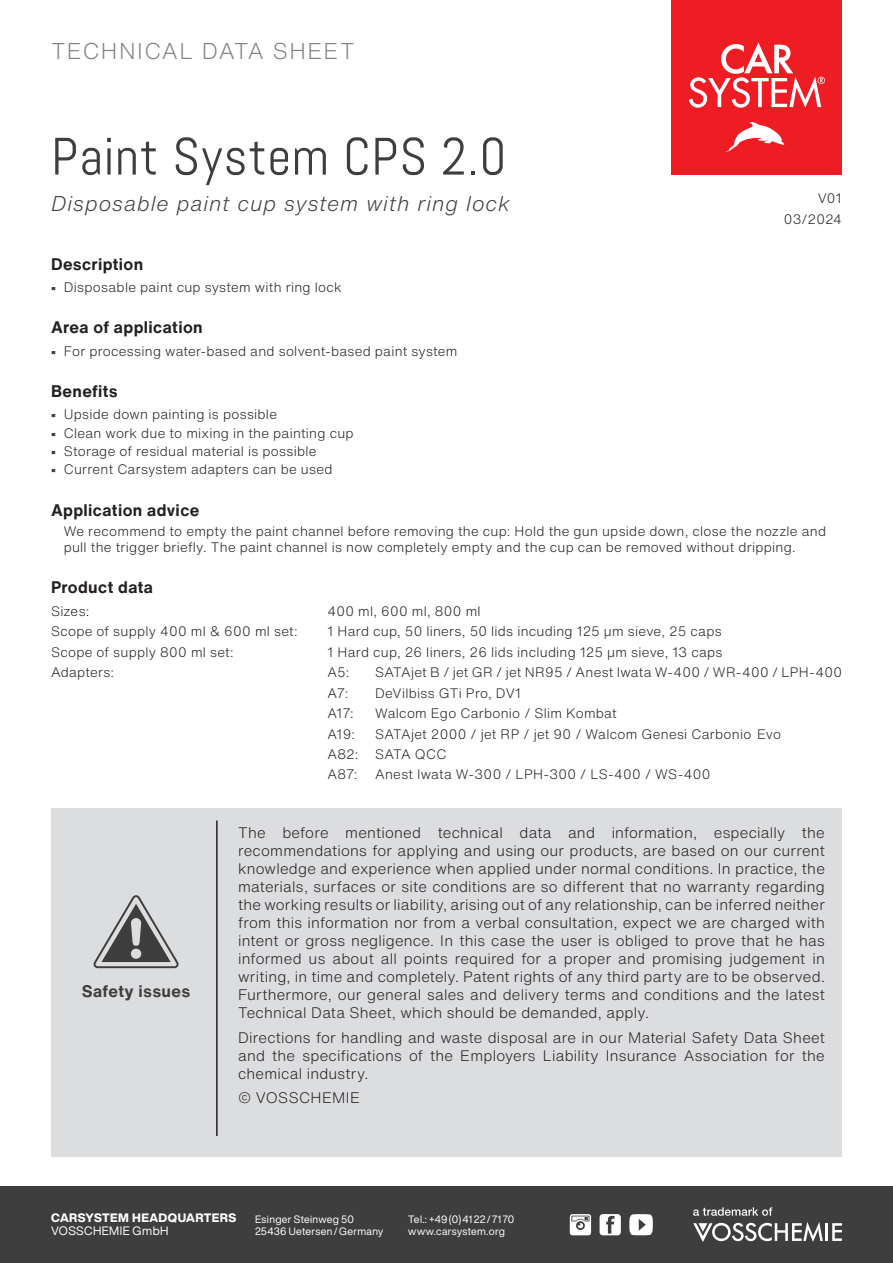
<style>
.page{position:relative;width:893px;height:1263px;background:#fff}
.page>*{position:absolute;margin:0;border:0;box-sizing:border-box;transform-origin:0 0}
.t1{font:52.5px "Abel";letter-spacing:.02em;color:#3e3e3f}
.t2{font:300 22.5px "Helvetica Now Text";letter-spacing:.065em;color:#808285}
.t3{font:italic 300 21px "Helvetica Now Text";letter-spacing:.045em;color:#3e3e3f}
.Subheadlines{font:700 16.5px "Helvetica Now Text";letter-spacing:.02em;color:#231f20}
.Subheadlines-2{font:700 16.5px "Helvetica Now Text";letter-spacing:.02em;color:#3e3e3f}
.Copy{font:300 15px/18px "Helvetica Now Text";letter-spacing:.015em;color:#231f20;text-align:justify}
.Aufzaehlung{font:300 13.5px/20.4px "Helvetica Now Text";letter-spacing:.02em;color:#231f20;text-align:right}
.Copy-2{font:300 13.5px "Helvetica Now Text";letter-spacing:.02em;color:#231f20}
.t4{font:800 12px "Helvetica Now Display";letter-spacing:.03em;color:#fff}
.t5{font:12px "Helvetica Now Display";letter-spacing:.04em;color:#fff}
.t6{font:10.5px/12px "Helvetica Now Display";letter-spacing:.03em;color:#fff}
.s1{font-weight:700;font-size:12px;color:#3e3e3f}
</style>
<div class="page">
<div style="left:0;top:1186px;width:893px;height:77px;background:#3e3e3f"></div>
<svg style="left:629px;top:1214px;width:24px;height:21px"></svg>
<svg style="left:600px;top:1214px;width:21px;height:21px"></svg>
<svg style="left:570px;top:1214px;width:21px;height:21px"></svg>
<div style="left:672px;top:0;width:170px;height:174px;background:#ee1d23"></div>
<svg style="left:689px;top:43px;width:136px;height:65px"></svg>
<svg style="left:726px;top:122px;width:58px;height:30px"></svg>
<hr style="left:825px;top:1223px;width:3px;height:18px;background:#fff">
<svg style="left:832px;top:1223px;width:10px;height:18px"></svg>
<svg style="left:693px;top:1222px;width:130px;height:20px"></svg>
<svg style="left:693px;top:1207px;width:79px;height:9px"></svg>
<div style="left:51px;top:808px;width:170px;height:349px;background:#dcdddf"></div>
<div style="left:221px;top:808px;width:621px;height:349px;background:#dcdddf"></div>
<svg style="left:93px;top:895px;width:86px;height:73px"></svg>
<hr style="left:216px;top:820px;width:2px;height:316px;background:#231f20">
<h2 class="t2" style="left:51px;top:34px;width:305px">TECHNICAL DATA SHEET</h2>
<h1 class="t1" style="left:51px;top:123px;width:457px">Paint System CPS 2.0</h1>
<h3 class="t3" style="left:51px;top:188px;width:460px">Disposable paint cup system with ring lock</h3>
<p class="Aufzaehlung" style="left:784px;top:188px;width:60px">V01<br>03/2024</p>
<p class="Subheadlines" style="left:51px;top:251px;width:94px">Description</p>
<p class="Aufzaehlung" style="left:51px;top:277px;width:292px"><span class="s1">∙</span> Disposable paint cup system with ring lock</p>
<p class="Subheadlines" style="left:51px;top:315px;width:153px">Area of application</p>
<p class="Aufzaehlung" style="left:51px;top:340px;width:408px"><span class="s1">∙</span> For processing water-based and solvent-based paint system</p>
<p class="Subheadlines" style="left:51px;top:379px;width:68px">Benefits</p>
<p class="Aufzaehlung" style="left:51px;top:404px;width:228px"><span class="s1">∙</span> Upside down painting is possible</p>
<p class="Aufzaehlung" style="left:51px;top:422px;width:304px"><span class="s1">∙</span> Clean work due to mixing in the painting cup</p>
<p class="Aufzaehlung" style="left:51px;top:441px;width:267px"><span class="s1">∙</span> Storage of residual material is possible</p>
<p class="Aufzaehlung" style="left:51px;top:459px;width:283px"><span class="s1">∙</span> Current Carsystem adapters can be used</p>
<p class="Subheadlines" style="left:51px;top:497px;width:150px">Application advice</p>
<p class="Aufzaehlung" style="left:64px;top:523px;width:764px;line-height:16.2px;text-align:left">We recommend to empty the paint channel before removing the cup: Hold the gun upside down, close the nozzle and pull the trigger briefly. The paint channel is now completely empty and the cup can be removed without dripping.</p>
<p class="Subheadlines" style="left:51px;top:575px;width:104px">Product data</p>
<p class="Copy-2" style="left:51px;top:601px;width:40px">Sizes:</p>
<p class="Copy-2" style="left:327px;top:601px;width:155px">400 ml, 600 ml, 800 ml</p>
<p class="Copy-2" style="left:51px;top:621px;width:248px">Scope of supply 400 ml &amp; 600 ml set:</p>
<p class="Copy-2" style="left:327px;top:621px;width:396px">1 Hard cup, 50 liners, 50 lids incuding 125 µm sieve, 25 caps</p>
<p class="Copy-2" style="left:51px;top:642px;width:184px">Scope of supply 800 ml set:</p>
<p class="Copy-2" style="left:327px;top:642px;width:397px">1 Hard cup, 26 liners, 26 lids including 125 µm sieve, 13 caps</p>
<p class="Copy-2" style="left:51px;top:662px;width:65px">Adapters:</p>
<p class="Copy-2" style="left:327px;top:662px;width:23px">A5:</p>
<p class="Copy-2" style="left:375px;top:662px;width:468px">SATAjet B / jet GR / jet NR95 / Anest Iwata W-400 / WR-400 / LPH-400</p>
<p class="Copy-2" style="left:327px;top:683px;width:22px">A7:</p>
<p class="Copy-2" style="left:375px;top:683px;width:148px">DeVilbiss GTi Pro, DV1</p>
<p class="Copy-2" style="left:327px;top:703px;width:28px">A17:</p>
<p class="Copy-2" style="left:375px;top:703px;width:243px">Walcom Ego Carbonio / Slim Kombat</p>
<p class="Copy-2" style="left:327px;top:724px;width:29px">A19:</p>
<p class="Copy-2" style="left:375px;top:724px;width:407px">SATAjet 2000 / jet RP / jet 90 / Walcom Genesi Carbonio Evo</p>
<p class="Copy-2" style="left:327px;top:744px;width:120px">A82: SATA QCC</p>
<p class="Copy-2" style="left:327px;top:764px;width:31px">A87:</p>
<p class="Copy-2" style="left:375px;top:764px;width:337px">Anest Iwata W-300 / LPH-300 / LS-400 / WS-400</p>
<p class="Subheadlines-2" style="left:82px;top:978px;width:110px">Safety issues</p>
<p class="Copy" style="left:238px;top:823px;width:588px">The before mentioned technical data and information, especially the recommendations for applying and using our products, are based on our current knowledge and experience when applied under normal conditions. In practice, the materials, surfaces or site conditions are so different that no warranty regarding the working results or liability, arising out of any relationship, can be inferred neither from this information nor from a verbal consultation, expect we are charged with intent or gross negligence. In this case the user is obliged to prove that he has informed us about all points required for a proper and promising judgement in writing, in time and completely. Patent rights of any third party are to be observed.<br>Furthermore, our general sales and delivery terms and conditions and the latest Technical Data Sheet, which should be demanded, apply.</p>
<p class="Copy" style="left:238px;top:1028px;width:588px">Directions for handling and waste disposal are in our Material Safety Data Sheet and the specifications of the Employers Liability Insurance Association for the chemical industry.</p>
<p class="Copy" style="left:238px;top:1088px;width:123px">© VOSSCHEMIE</p>
<p class="t4" style="left:51px;top:1209px;width:187px">CARSYSTEM HEADQUARTERS</p>
<p class="t5" style="left:51px;top:1223px;width:119px">VOSSCHEMIE GmbH</p>
<p class="t6" style="left:255px;top:1213px;width:130px">Esinger Steinweg 50<br>25436 Uetersen / Germany</p>
<p class="t6" style="left:408px;top:1213px;width:108px">Tel.: +49 (0) 41 22 / 71 70 www.carsystem.org</p>
</div>
